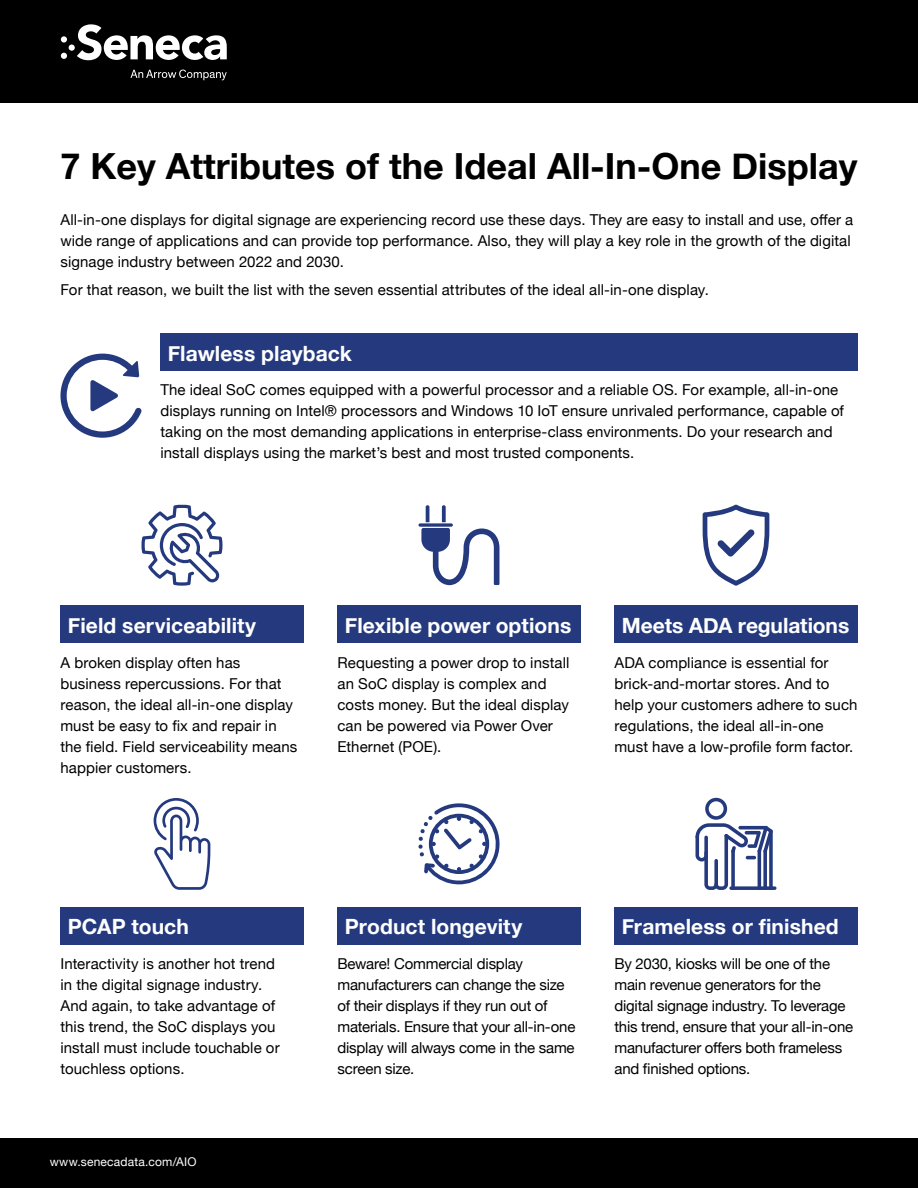
<style>
.page{position:relative;width:918px;height:1188px;background:#fff}
.page>*{position:absolute;margin:0;border:0;box-sizing:border-box;transform-origin:0 0}
.t1{font:700 36px "Helvetica Neue";color:#000}
.t2{font:700 21px "Helvetica Neue";letter-spacing:.005em;color:#fff}
.t3{font:15px/21px "Helvetica Neue";letter-spacing:.005em;color:#000}
.t4{font:15px/21px "Helvetica Neue";letter-spacing:-.015em;color:#000}
.t5{font:12px "Helvetica Neue";letter-spacing:.015em;color:#fff}
</style>
<div class="page">
<div style="left:0;top:0;width:918px;height:103px;background:#000"></div>
<svg style="left:61px;top:24px;width:166px;height:36px"></svg>
<svg style="left:130px;top:70px;width:97px;height:10px"></svg>
<div style="left:0;top:1138px;width:918px;height:50px;background:#000"></div>
<div style="left:337px;top:907px;width:244px;height:38px;background:#253a7e"></div>
<div style="left:337px;top:605px;width:244px;height:38px;background:#253a7e"></div>
<svg style="left:418px;top:803px;width:82px;height:81px"></svg>
<div style="left:614px;top:907px;width:244px;height:38px;background:#253a7e"></div>
<div style="left:614px;top:605px;width:244px;height:38px;background:#253a7e"></div>
<svg style="left:695px;top:798px;width:78px;height:92px"></svg>
<div style="left:60px;top:907px;width:244px;height:38px;background:#253a7e"></div>
<div style="left:60px;top:605px;width:244px;height:38px;background:#253a7e"></div>
<svg style="left:418px;top:523px;width:35px;height:4px"></svg>
<svg style="left:426px;top:505px;width:3px;height:17px"></svg>
<svg style="left:442px;top:505px;width:4px;height:17px"></svg>
<svg style="left:421px;top:528px;width:79px;height:57px"></svg>
<svg style="left:154px;top:798px;width:56px;height:92px"></svg>
<svg style="left:703px;top:505px;width:66px;height:81px"></svg>
<div style="left:160px;top:333px;width:698px;height:38px;background:#253a7e"></div>
<svg style="left:60px;top:354px;width:82px;height:84px"></svg>
<svg style="left:142px;top:504px;width:81px;height:82px"></svg>
<h1 class="t1" style="left:60px;top:138px;width:799px">7 Key Attributes of the Ideal All-In-One Display</h1>
<p class="t3" style="left:60px;top:210px;width:794px">All-in-one displays for digital signage are experiencing record use these days. They are easy to install and use, offer a wide range of applications and can provide top performance. Also, they will play a key role in the growth of the digital signage industry between 2022 and 2030.</p>
<p class="t3" style="left:60px;top:280px;width:650px">For that reason, we built the list with the seven essential attributes of the ideal all-in-one display.</p>
<h2 class="t2" style="left:168px;top:337px;width:185px">Flawless playback</h2>
<p class="t3" style="left:160px;top:380px;width:685px">The ideal SoC comes equipped with a powerful processor and a reliable OS. For example, all-in-one displays running on Intel® processors and Windows 10 IoT ensure unrivaled performance, capable of taking on the most demanding applications in enterprise-class environments. Do your research and install displays using the market’s best and most trusted components.</p>
<h2 class="t2" style="left:68px;top:609px;width:190px">Field serviceability</h2>
<p class="t3" style="left:60px;top:653px;width:239px">A broken display often has business repercussions. For that reason, the ideal all-in-one display must be easy to fix and repair in the field. Field serviceability means happier customers.</p>
<h2 class="t2" style="left:345px;top:609px;width:228px">Flexible power options</h2>
<p class="t3" style="left:337px;top:653px;width:234px">Requesting a power drop to install an SoC display is complex and costs money. But the ideal display can be powered via Power Over<br>Ethernet (POE).</p>
<h2 class="t2" style="left:622px;top:609px;width:229px">Meets ADA regulations</h2>
<p class="t3" style="left:614px;top:653px;width:245px">ADA compliance is essential for brick-and-mortar stores. And to help your customers adhere to such regulations, the ideal all-in-one must have a low-profile form factor.</p>
<h2 class="t2" style="left:68px;top:910px;width:122px">PCAP touch</h2>
<p class="t3" style="left:60px;top:954px;width:221px">Interactivity is another hot trend in the digital signage industry.<br>And again, to take advantage of this trend, the SoC displays you install must include touchable or touchless options.</p>
<p class="t5" style="left:50px;top:1154px;width:148px">www.senecadata.com/AIO</p>
<h2 class="t2" style="left:345px;top:910px;width:179px">Product longevity</h2>
<p class="t4" style="left:337px;top:954px;width:239px">Beware! Commercial display manufacturers can change the size of their displays if they run out of materials. Ensure that your all-in-one display will always come in the same screen size.</p>
<h2 class="t2" style="left:622px;top:910px;width:218px">Frameless or finished</h2>
<p class="t4" style="left:614px;top:954px;width:240px">By 2030, kiosks will be one of the main revenue generators for the digital signage industry. To leverage this trend, ensure that your all-in-one manufacturer offers both frameless and finished options.</p>
</div>
